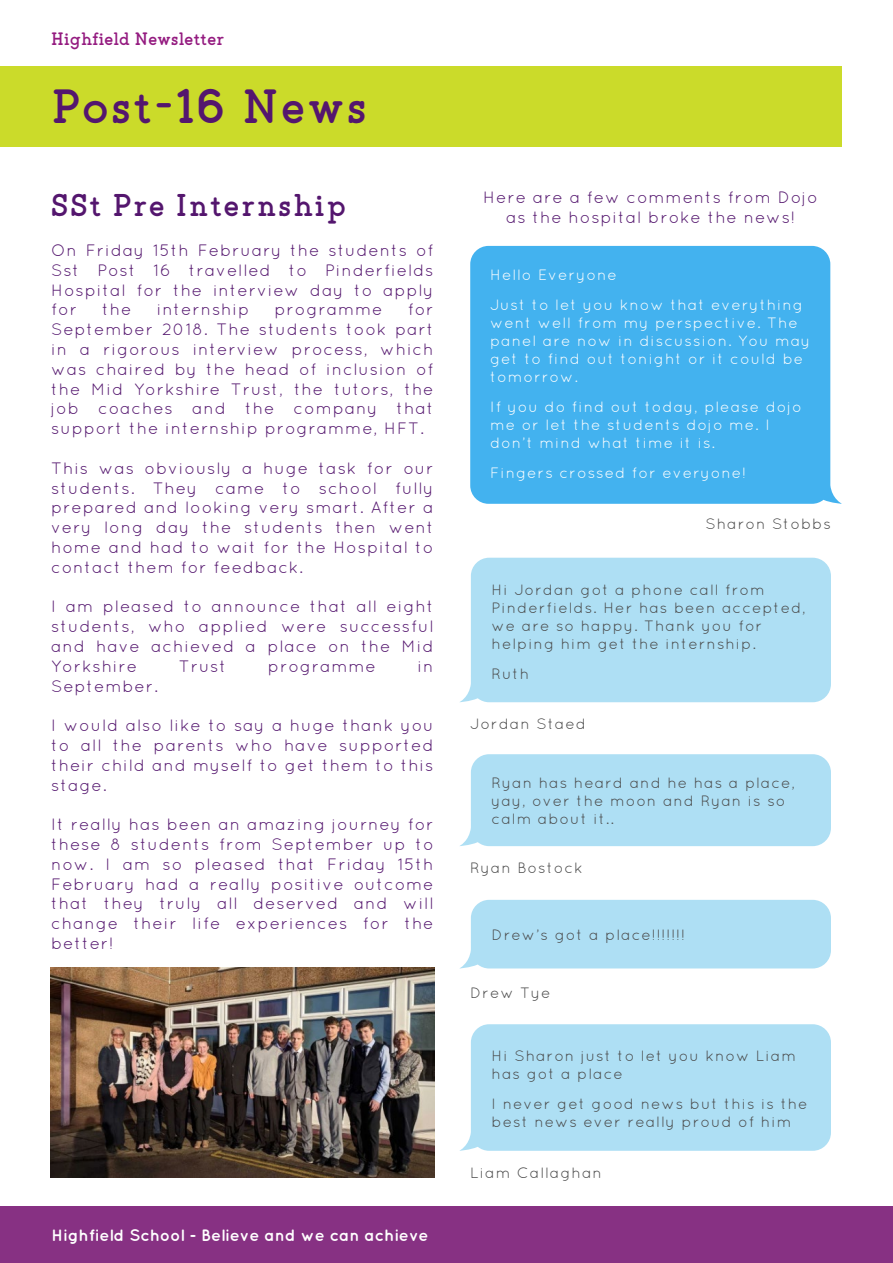
<style>
.page{position:relative;width:893px;height:1263px;background:#fff}
.page>*{position:absolute;margin:0;border:0;box-sizing:border-box;transform-origin:0 0}
.t1{font:700 48px "Flagship Slab";letter-spacing:.07em;color:#54166e}
.t2{font:700 31.5px "Flagship Slab";letter-spacing:.07em;color:#54166e}
.t3{font:700 18px "Flagship Slab";letter-spacing:.02em;color:#941b80}
.t4{font:16.5px/19.8px "Quicksand";letter-spacing:.05em;color:#54166e;text-align:justify}
.t5{font:700 16.5px "Quicksand";color:#fff}
.t6{font:15px/18px "Quicksand";letter-spacing:.06em;color:#494949}
.t7{font:15px/18px "Quicksand";letter-spacing:.06em;color:#fff}
</style>
<div class="page">
<div style="left:0;top:1206px;width:893px;height:57px;background:#873183"></div>
<div style="left:0;top:67px;width:842px;height:80px;background:#cbdb2a"></div>
<img style="left:51px;top:967px;width:383px;height:211px">
<div style="left:470px;top:246px;width:372px;height:258px;background:#43b2ef"></div>
<div style="left:460px;top:558px;width:371px;height:144px;background:#aedff4"></div>
<div style="left:459px;top:1024px;width:372px;height:127px;background:#aedff4"></div>
<div style="left:460px;top:754px;width:371px;height:92px;background:#aedff4"></div>
<div style="left:460px;top:900px;width:371px;height:68px;background:#aedff4"></div>
<p class="t3" style="left:51px;top:27px;width:175px">Highfield Newsletter</p>
<h1 class="t1" style="left:52px;top:77px;width:316px">Post-16 News</h1>
<h2 class="t2" style="left:51px;top:186px;width:296px">SSt Pre Internship</h2>
<p class="t4" style="left:51px;top:240px;width:384px">On Friday 15th February the students of Sst Post 16 travelled to Pinderfields Hospital for the interview day to apply for</p>
<p class="t4" style="left:102px;top:299px;width:31px">the</p>
<p class="t4" style="left:157px;top:299px;width:94px">internship</p>
<p class="t4" style="left:275px;top:299px;width:109px">programme</p>
<p class="t4" style="left:51px;top:299px;width:384px;text-indent:356px">for September 2018. The students took part in a rigorous interview process, which was chaired by the head of inclusion of the Mid Yorkshire Trust, the tutors, the job coaches and the company that support the internship programme, HFT.</p>
<p class="t4" style="left:51px;top:458px;width:384px">This was obviously a huge task for our students. They came to school fully prepared and looking very smart. After a very long day the students then went home and had to wait for the Hospital to contact them for feedback.</p>
<p class="t4" style="left:51px;top:596px;width:384px">I am pleased to announce that all eight students, who applied were successful and have achieved a place on the Mid Yorkshire</p>
<p class="t4" style="left:179px;top:656px;width:49px">Trust</p>
<p class="t4" style="left:268px;top:656px;width:109px">programme</p>
<p class="t4" style="left:418px;top:656px;width:18px">in</p>
<p class="t4" style="left:51px;top:676px;width:108px">September.</p>
<p class="t4" style="left:51px;top:715px;width:384px">I would also like to say a huge thank you to all the parents who have supported their child and myself to get them to this stage.</p>
<p class="t4" style="left:51px;top:814px;width:384px">It really has been an amazing journey for these 8 students from September up to now. I am so pleased that Friday 15th February had a really positive outcome that they truly all deserved and will change their life experiences for the better!</p>
<p class="t5" style="left:51px;top:1225px;width:379px">Highfield School - Believe and we can achieve</p>
<p class="t4" style="left:483px;top:187px;width:336px;text-align:center">Here are a few comments from Dojo as the hospital broke the news!</p>
<p class="t7" style="left:490px;top:260px;width:315px;line-height:30px">Hello Everyone<br>Just to let you know that everything</p>
<p class="t7" style="left:490px;top:314px;width:322px">went well from my perspective. The panel are now in discussion. You may get to find out tonight or it could be tomorrow.</p>
<p class="t7" style="left:490px;top:398px;width:313px">If you do find out today, please dojo me or let the students dojo me. I don’t mind what time it is.</p>
<p class="t7" style="left:490px;top:464px;width:258px">Fingers crossed for everyone!</p>
<p class="t6" style="left:705px;top:514px;width:127px">Sharon Stobbs</p>
<p class="t6" style="left:492px;top:581px;width:316px">Hi Jordan got a phone call from<br>Pinderfields. Her has been accepted, we are so happy. Thank you for helping him get the internship.</p>
<p class="t6" style="left:492px;top:665px;width:39px">Ruth</p>
<p class="t6" style="left:470px;top:715px;width:117px">Jordan Staed</p>
<p class="t6" style="left:492px;top:773px;width:305px">Ryan has heard and he has a place, yay, over the moon and Ryan is so calm about it..</p>
<p class="t6" style="left:470px;top:859px;width:114px">Ryan Bostock</p>
<p class="t6" style="left:492px;top:926px;width:195px">Drew’s got a place!!!!!!!</p>
<p class="t6" style="left:470px;top:984px;width:82px">Drew Tye</p>
<p class="t6" style="left:492px;top:1047px;width:306px">Hi Sharon just to let you know Liam has got a place</p>
<p class="t6" style="left:492px;top:1095px;width:318px">I never get good news but this is the best news ever really proud of him</p>
<p class="t6" style="left:470px;top:1163px;width:133px">Liam Callaghan</p>
</div>
